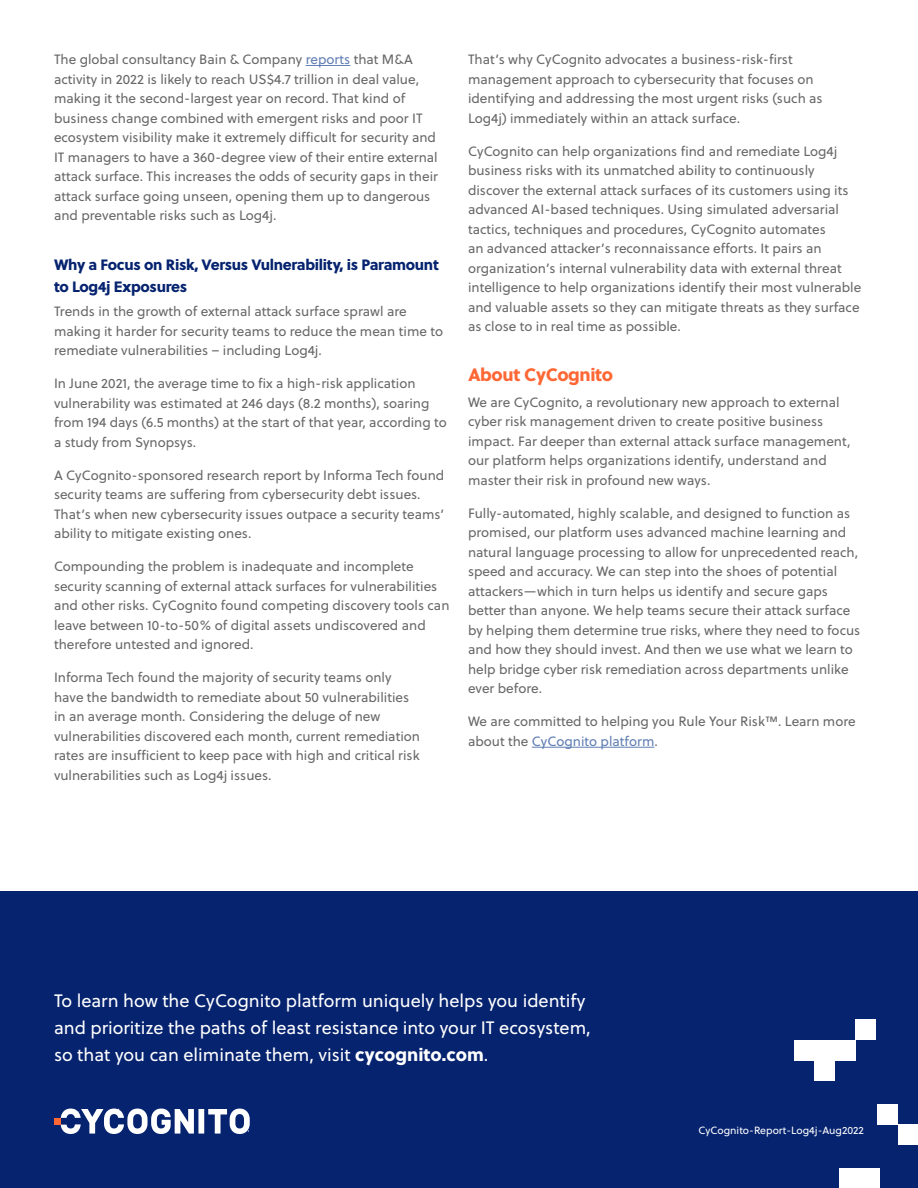
<style>
.page{position:relative;width:918px;height:1188px;background:#fff}
.page>*{position:absolute;margin:0;border:0;box-sizing:border-box;transform-origin:0 0}
.t1{font:18px/27px "Soleil";color:#fff}
.t2{font:18px "Soleil Xb";letter-spacing:-.02em;color:#ff6735}
.t3{font:15px/22.5px "Soleil Xb";letter-spacing:-.02em;color:#06236f}
.Body{font:13.5px/19.5px "Soleil";color:#686868}
.Body-2{font:10.5px "Soleil";color:#fff}
.s1{color:#607eb4}
.s2{font-family:"Soleil Xb"}
</style>
<div class="page">
<div style="left:0;top:891px;width:918px;height:297px;background:#06236f"></div>
<svg style="left:61px;top:1109px;width:189px;height:25px"></svg>
<div style="left:54px;top:1118px;width:7px;height:7px;background:#ff6735"></div>
<div style="left:856px;top:1020px;width:20px;height:20px;background:#fff"></div>
<div style="left:835px;top:1040px;width:20px;height:20px;background:#fff"></div>
<div style="left:815px;top:1060px;width:20px;height:20px;background:#fff"></div>
<div style="left:814px;top:1040px;width:24px;height:20px;background:#fff"></div>
<div style="left:794px;top:1040px;width:20px;height:20px;background:#fff"></div>
<div style="left:877px;top:1104px;width:21px;height:20px;background:#fff"></div>
<div style="left:898px;top:1124px;width:20px;height:21px;background:#fff"></div>
<div style="left:860px;top:1168px;width:20px;height:20px;background:#fff"></div>
<div style="left:839px;top:1168px;width:22px;height:20px;background:#fff"></div>
<hr style="left:306px;top:65px;width:44px;height:1px;background:#607eb4">
<hr style="left:532px;top:747px;width:122px;height:1px;background:#607eb4">
<p class="Body" style="left:54px;top:49px;width:386px">The global consultancy Bain &amp; Company <span class="s1">reports</span> that M&amp;A activity in 2022 is likely to reach US$4.7 trillion in deal value, making it the second-largest year on record. That kind of business change combined with emergent risks and poor IT ecosystem visibility make it extremely difficult for security and IT managers to have a 360-degree view of their entire external attack surface. This increases the odds of security gaps in their attack surface going unseen, opening them up to dangerous and preventable risks such as Log4j.</p>
<h3 class="t3" style="left:54px;top:252px;width:386px">Why a Focus on Risk, Versus Vulnerability, is Paramount to Log4j Exposures</h3>
<p class="Body" style="left:54px;top:301px;width:391px">Trends in the growth of external attack surface sprawl are making it harder for security teams to reduce the mean time to remediate vulnerabilities – including Log4j.</p>
<p class="Body" style="left:54px;top:373px;width:394px">In June 2021, the average time to fix a high-risk application vulnerability was estimated at 246 days (8.2 months), soaring from 194 days (6.5 months) at the start of that year, according to a study from Synopsys.</p>
<p class="Body" style="left:54px;top:465px;width:392px">A CyCognito-sponsored research report by Informa Tech found security teams are suffering from cybersecurity debt issues.<br>That’s when new cybersecurity issues outpace a security teams’ ability to mitigate existing ones.</p>
<p class="Body" style="left:54px;top:556px;width:397px">Compounding the problem is inadequate and incomplete security scanning of external attack surfaces for vulnerabilities and other risks. CyCognito found competing discovery tools can leave between 10-to-50% of digital assets undiscovered and therefore untested and ignored.</p>
<p class="Body" style="left:54px;top:667px;width:368px">Informa Tech found the majority of security teams only have the bandwidth to remediate about 50 vulnerabilities in an average month. Considering the deluge of new vulnerabilities discovered each month, current remediation rates are insufficient to keep pace with high and critical risk vulnerabilities such as Log4j issues.</p>
<p class="Body" style="left:468px;top:49px;width:356px">That’s why CyCognito advocates a business-risk-first management approach to cybersecurity that focuses on identifying and addressing the most urgent risks (such as Log4j) immediately within an attack surface.</p>
<p class="Body" style="left:468px;top:141px;width:395px">CyCognito can help organizations find and remediate Log4j business risks with its unmatched ability to continuously discover the external attack surfaces of its customers using its advanced AI-based techniques. Using simulated adversarial tactics, techniques and procedures, CyCognito automates<br>an advanced attacker’s reconnaissance efforts. It pairs an organization’s internal vulnerability data with external threat intelligence to help organizations identify their most vulnerable and valuable assets so they can mitigate threats as they surface as close to in real time as possible.</p>
<h2 class="t2" style="left:468px;top:360px;width:147px">About CyCognito</h2>
<p class="Body" style="left:468px;top:392px;width:384px">We are CyCognito, a revolutionary new approach to external cyber risk management driven to create positive business impact. Far deeper than external attack surface management, our platform helps organizations identify, understand and master their risk in profound new ways.</p>
<p class="Body" style="left:468px;top:503px;width:394px">Fully-automated, highly scalable, and designed to function as promised, our platform uses advanced machine learning and natural language processing to allow for unprecedented reach, speed and accuracy. We can step into the shoes of potential attackers—which in turn helps us identify and secure gaps better than anyone. We help teams secure their attack surface by helping them determine true risks, where they need to focus and how they should invest. And then we use what we learn to help bridge cyber risk remediation across departments unlike ever before.</p>
<p class="Body" style="left:468px;top:712px;width:389px">We are committed to helping you Rule Your Risk™. Learn more about the <span class="s1">CyCognito platform</span>.</p>
<h1 class="t1" style="left:54px;top:986px;width:538px">To learn how the CyCognito platform uniquely helps you identify and prioritize the paths of least resistance into your IT ecosystem, so that you can eliminate them, visit <span class="s2">cycognito.com</span>.</h1>
<p class="Body-2" style="left:698px;top:1123px;width:167px">CyCognito-Report-Log4j-Aug2022</p>
</div>
